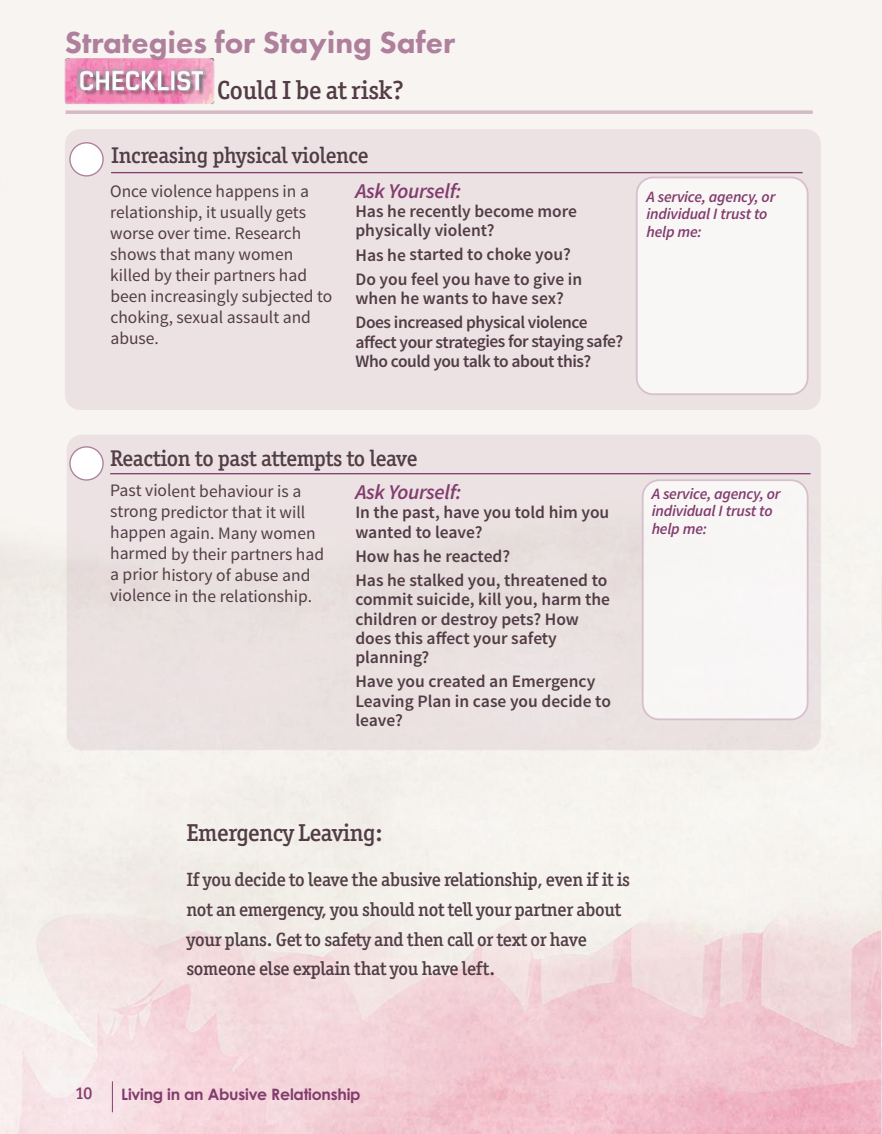
<style>
.page{position:relative;width:882px;height:1134px;background:#fff}
.page>*{position:absolute;margin:0;border:0;box-sizing:border-box;transform-origin:0 0}
.t1{font:800 31.5px "Futura PT";color:#ae809c}
.t2{font:500 26.25px "Officina Ser ITC";letter-spacing:-.015em;color:#523d46}
.t3{font:500 24.5px "Officina Ser ITC";letter-spacing:-.015em;color:#523d46}
.t4{font:500 22.75px "Officina Ser ITC";letter-spacing:-.015em;color:#523d46}
.t5{font:italic 600 21px "Source Sans Pro";letter-spacing:-.015em;color:#823c6d}
.t6{font:500 19.25px/29.8px "Officina Ser ITC";letter-spacing:-.015em;color:#523d46}
.t7{font:600 17.5px/19.2px "Source Sans Pro";color:#523d46}
.t8{font:17.5px/21px "Source Sans Pro";color:#523d46}
.t9{font:600 17.5px/24.3px "Source Sans Pro";letter-spacing:-.025em;color:#523d46}
.t10{font:500 17.5px "Officina Ser ITC";color:#823c6d}
.t11{font:italic 600 15.75px/17.5px "Source Sans Pro";letter-spacing:-.015em;color:#823c6d}
.t12{font:700 15.75px "Century Gothic";letter-spacing:-.015em;color:#823c6d}
</style>
<div class="page">
<hr style="left:112px;top:1081px;width:1px;height:31px;background:#823c6d">
<img style="left:61px;top:56px;width:155px;height:51px">
<hr style="left:66px;top:110px;width:747px;height:4px;background:#ae809c;opacity:.5">
<div style="left:65px;top:129px;width:756px;height:281px;background:#ece2e4;border-radius:15px"></div>
<div style="left:636px;top:177px;width:173px;height:218px;background:#f9f6f6"></div>
<svg style="left:69px;top:142px;width:35px;height:35px"></svg>
<hr style="left:111px;top:172px;width:692px;height:1px;background:#823c6d">
<div style="left:67px;top:435px;width:754px;height:315px;background:#ebe1e1;border-radius:15px"></div>
<div style="left:642px;top:479px;width:167px;height:241px;background:#f8f5f5"></div>
<svg style="left:69px;top:446px;width:35px;height:35px"></svg>
<hr style="left:110px;top:473px;width:701px;height:1px;background:#823c6d">
<h1 class="t1" style="left:65px;top:30px;width:392px">Strategies for Staying Safer</h1>
<h2 class="t2" style="left:217px;top:81px;width:188px">Could I be at risk?</h2>
<h3 class="t4" style="left:111px;top:148px;width:259px">Increasing physical violence</h3>
<p class="t8" style="left:110px;top:182px;width:224px">Once violence happens in a relationship, it usually gets worse over time. Research shows that many women killed by their partners had been increasingly subjected to choking, sexual assault and abuse.</p>
<p class="t5" style="left:355px;top:183px;width:108px">Ask Yourself:</p>
<p class="t7" style="left:355px;top:203px;width:223px">Has he recently become more physically violent?</p>
<p class="t7" style="left:355px;top:244px;width:228px;line-height:24.3px">Has he started to choke you?<br>Do you feel you have to give in</p>
<p class="t9" style="left:356px;top:287px;width:234px">when he wants to have sex?<br>Does increased physical violence</p>
<p class="t9" style="left:356px;top:333px;width:269px;line-height:19.2px">affect your strategies for staying safe?<br>Who could you talk to about this?</p>
<p class="t11" style="left:647px;top:189px;width:130px">A service, agency, or individual I trust to help me:</p>
<h3 class="t4" style="left:110px;top:451px;width:309px">Reaction to past attempts to leave</h3>
<p class="t5" style="left:355px;top:484px;width:108px">Ask Yourself:</p>
<p class="t7" style="left:355px;top:504px;width:255px">In the past, have you told him you wanted to leave?</p>
<p class="t7" style="left:355px;top:545px;width:254px;line-height:24.3px">How has he reacted?<br>Has he stalked you, threatened to</p>
<p class="t7" style="left:355px;top:591px;width:256px">commit suicide, kill you, harm the children or destroy pets? How does this affect your safety planning?</p>
<p class="t7" style="left:355px;top:673px;width:257px">Have you created an Emergency<br>Leaving Plan in case you decide to leave?</p>
<p class="t8" style="left:110px;top:482px;width:216px">Past violent behaviour is a strong predictor that it will happen again. Many women harmed by their partners had a prior history of abuse and violence in the relationship.</p>
<p class="t11" style="left:652px;top:486px;width:130px">A service, agency, or individual I trust to help me:</p>
<h3 class="t3" style="left:186px;top:824px;width:198px">Emergency Leaving:</h3>
<p class="t6" style="left:186px;top:867px;width:445px">If you decide to leave the abusive relationship, even if it is not an emergency, you should not tell your partner about your plans. Get to safety and then call or text or have someone else explain that you have left.</p>
<p class="t10" style="left:76px;top:1086px;width:18px">10</p>
<p class="t12" style="left:121px;top:1085px;width:241px">Living in an Abusive Relationship</p>
</div>
